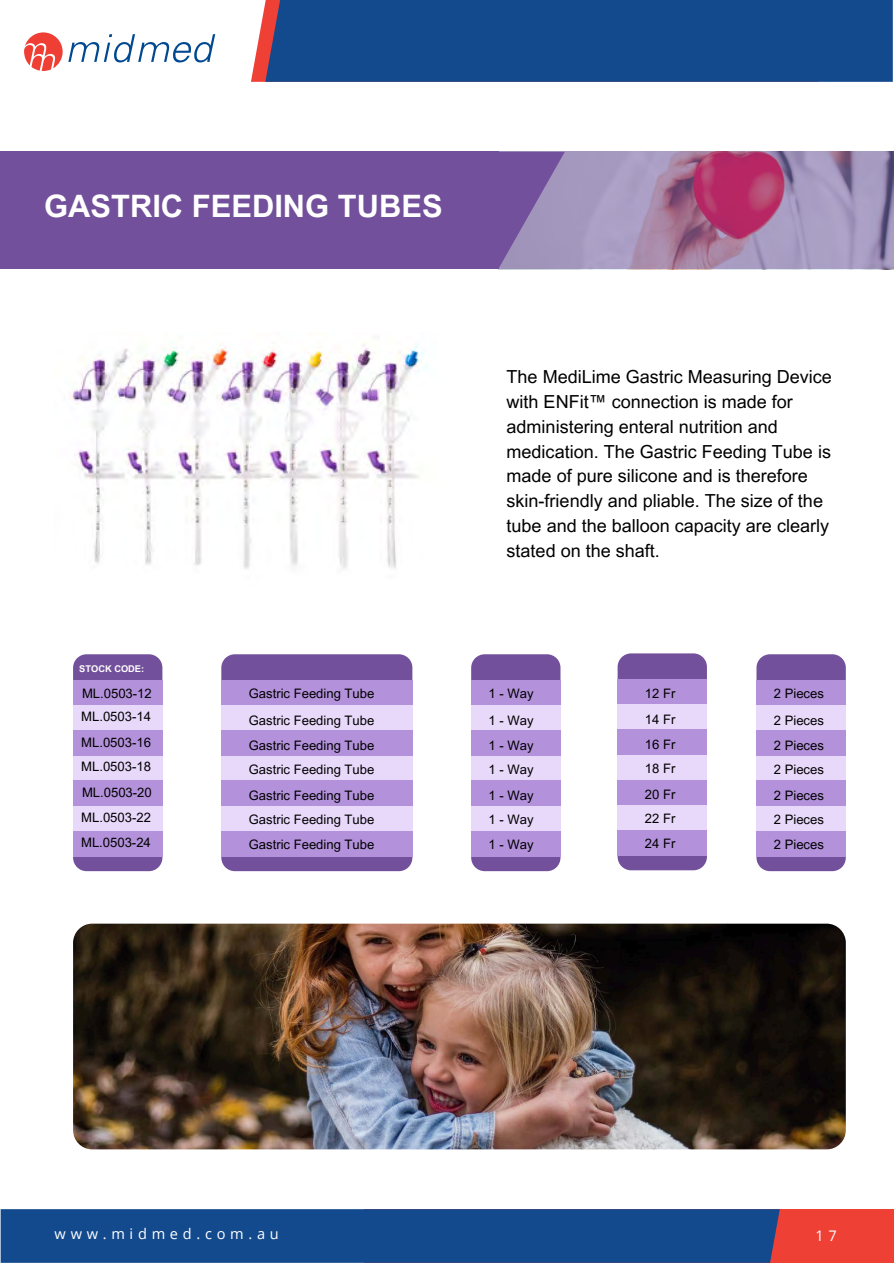
<style>
.page{position:relative;width:894px;height:1264px;background:#fff}
.page>*{position:absolute;margin:0;border:0;box-sizing:border-box;transform-origin:0 0}
.t1{font:700 30.9px "Arial MT Pro";color:#fff}
.t2{font:18px/24.8px "Arial MT Pro";color:#000}
.t3{font:14.55px "Open Sans";letter-spacing:.325em;color:#fff}
.t4{font:13.05px "Arial MT Pro";color:#000}
.t5{font:700 9.3px "Arial MT Pro";color:#fff}
</style>
<div class="page">
<div style="left:364px;top:1209px;width:528px;height:53px;background:#ef4035"></div>
<div style="left:1px;top:1209px;width:778px;height:53px;background:#134a8e"></div>
<svg style="left:24px;top:32px;width:191px;height:39px"></svg>
<svg style="left:251px;top:4px;width:14px;height:78px"></svg>
<div style="left:265px;top:0;width:627px;height:82px;background:#134a8e"></div>
<div style="left:0;top:152px;width:498px;height:117px;background:#73509b"></div>
<svg style="left:564px;top:152px;width:329px;height:117px;fill:#a998be"></svg>
<svg style="left:498px;top:152px;width:66px;height:117px"></svg>
<svg style="left:73px;top:654px;width:89px;height:26px"></svg>
<div style="left:73px;top:680px;width:89px;height:25px;background:#b392db"></div>
<div style="left:73px;top:705px;width:89px;height:25px;background:#e8d8fa"></div>
<div style="left:73px;top:730px;width:89px;height:25px;background:#b392db"></div>
<div style="left:73px;top:755px;width:89px;height:31px;background:#e8d8fa"></div>
<div style="left:73px;top:781px;width:89px;height:25px;background:#b392db"></div>
<svg style="left:73px;top:856px;width:89px;height:15px"></svg>
<div style="left:73px;top:806px;width:89px;height:25px;background:#e8d8fa"></div>
<div style="left:73px;top:831px;width:89px;height:25px;background:#b392db"></div>
<svg style="left:471px;top:654px;width:89px;height:26px"></svg>
<div style="left:471px;top:680px;width:89px;height:25px;background:#b392db"></div>
<div style="left:471px;top:705px;width:89px;height:25px;background:#e8d8fa"></div>
<div style="left:471px;top:730px;width:89px;height:25px;background:#b392db"></div>
<div style="left:471px;top:755px;width:89px;height:31px;background:#e8d8fa"></div>
<div style="left:471px;top:781px;width:89px;height:25px;background:#b392db"></div>
<svg style="left:471px;top:856px;width:89px;height:15px"></svg>
<div style="left:471px;top:806px;width:89px;height:25px;background:#e8d8fa"></div>
<div style="left:471px;top:831px;width:89px;height:25px;background:#b392db"></div>
<svg style="left:617px;top:653px;width:89px;height:26px"></svg>
<div style="left:617px;top:679px;width:89px;height:25px;background:#b392db"></div>
<div style="left:617px;top:704px;width:89px;height:25px;background:#e8d8fa"></div>
<div style="left:617px;top:729px;width:89px;height:25px;background:#b392db"></div>
<div style="left:617px;top:754px;width:89px;height:31px;background:#e8d8fa"></div>
<div style="left:617px;top:780px;width:89px;height:25px;background:#b392db"></div>
<svg style="left:617px;top:855px;width:89px;height:15px"></svg>
<div style="left:617px;top:805px;width:89px;height:25px;background:#e8d8fa"></div>
<div style="left:617px;top:830px;width:89px;height:25px;background:#b392db"></div>
<svg style="left:756px;top:654px;width:89px;height:26px"></svg>
<div style="left:756px;top:680px;width:89px;height:25px;background:#b392db"></div>
<div style="left:756px;top:705px;width:89px;height:25px;background:#e8d8fa"></div>
<div style="left:756px;top:730px;width:89px;height:25px;background:#b392db"></div>
<div style="left:756px;top:755px;width:89px;height:31px;background:#e8d8fa"></div>
<div style="left:756px;top:781px;width:89px;height:25px;background:#b392db"></div>
<svg style="left:756px;top:856px;width:89px;height:15px"></svg>
<div style="left:756px;top:806px;width:89px;height:25px;background:#e8d8fa"></div>
<div style="left:756px;top:831px;width:89px;height:25px;background:#b392db"></div>
<div style="left:221px;top:654px;width:191px;height:26px;background:#73509b"></div>
<div style="left:221px;top:680px;width:191px;height:25px;background:#b392db"></div>
<div style="left:221px;top:705px;width:191px;height:25px;background:#e8d8fa"></div>
<div style="left:221px;top:730px;width:191px;height:25px;background:#b392db"></div>
<div style="left:221px;top:755px;width:191px;height:31px;background:#e8d8fa"></div>
<div style="left:221px;top:781px;width:191px;height:25px;background:#b392db"></div>
<svg style="left:221px;top:856px;width:191px;height:15px"></svg>
<div style="left:221px;top:806px;width:191px;height:25px;background:#e8d8fa"></div>
<div style="left:221px;top:831px;width:191px;height:25px;background:#b392db"></div>
<img style="left:73px;top:923px;width:772px;height:226px;border-radius:19px">
<img style="left:72px;top:342px;width:355px;height:227px">
<h5 class="t1" style="left:44px;top:194px;width:400px">GASTRIC FEEDING TUBES</h5>
<p class="t5" style="left:79px;top:665px;width:66px">STOCK CODE:</p>
<p class="t4" style="left:82px;top:688px;width:71px">ML.0503-12</p>
<p class="t4" style="left:81px;top:711px;width:71px">ML.0503-14</p>
<h2 class="t4" style="left:81px;top:738px;width:71px">ML.0503-16</h2>
<p class="t4" style="left:81px;top:761px;width:71px">ML.0503-18</p>
<h4 class="t4" style="left:82px;top:787px;width:71px">ML.0503-20</h4>
<h4 class="t4" style="left:81px;top:812px;width:71px">ML.0503-22</h4>
<h4 class="t4" style="left:81px;top:837px;width:71px">ML.0503-24</h4>
<h5 class="t4" style="left:249px;top:689px;width:127px">Gastric Feeding Tube</h5>
<h5 class="t4" style="left:249px;top:715px;width:127px">Gastric Feeding Tube</h5>
<h5 class="t4" style="left:249px;top:740px;width:127px">Gastric Feeding Tube</h5>
<h5 class="t4" style="left:249px;top:764px;width:127px">Gastric Feeding Tube</h5>
<h5 class="t4" style="left:249px;top:790px;width:127px">Gastric Feeding Tube</h5>
<h5 class="t4" style="left:249px;top:814px;width:127px">Gastric Feeding Tube</h5>
<h5 class="t4" style="left:249px;top:839px;width:127px">Gastric Feeding Tube</h5>
<p class="t2" style="left:506px;top:367px;width:327px">The MediLime Gastric Measuring Device with ENFit™️ connection is made for administering enteral nutrition and medication. The Gastric Feeding Tube is made of pure silicone and is therefore skin-friendly and pliable. The size of the tube and the balloon capacity are clearly stated on the shaft.</p>
<h4 class="t4" style="left:488px;top:689px;width:46px">1 - Way</h4>
<h4 class="t4" style="left:488px;top:715px;width:46px">1 - Way</h4>
<h4 class="t4" style="left:488px;top:740px;width:46px">1 - Way</h4>
<h4 class="t4" style="left:488px;top:764px;width:46px">1 - Way</h4>
<h5 class="t4" style="left:488px;top:790px;width:46px">1 - Way</h5>
<h5 class="t4" style="left:488px;top:814px;width:46px">1 - Way</h5>
<h5 class="t4" style="left:488px;top:839px;width:46px">1 - Way</h5>
<h5 class="t4" style="left:644px;top:688px;width:32px">12 Fr</h5>
<h5 class="t4" style="left:644px;top:714px;width:32px">14 Fr</h5>
<h5 class="t4" style="left:644px;top:739px;width:32px">16 Fr</h5>
<h5 class="t4" style="left:644px;top:763px;width:32px">18 Fr</h5>
<h5 class="t4" style="left:644px;top:789px;width:32px">20 Fr</h5>
<h5 class="t4" style="left:644px;top:813px;width:32px">22 Fr</h5>
<h5 class="t4" style="left:644px;top:838px;width:32px">24 Fr</h5>
<h5 class="t4" style="left:773px;top:689px;width:52px">2 Pieces</h5>
<h5 class="t4" style="left:773px;top:715px;width:52px">2 Pieces</h5>
<h5 class="t4" style="left:773px;top:740px;width:52px">2 Pieces</h5>
<h5 class="t4" style="left:773px;top:764px;width:52px">2 Pieces</h5>
<h5 class="t4" style="left:773px;top:790px;width:52px">2 Pieces</h5>
<h5 class="t4" style="left:773px;top:814px;width:52px">2 Pieces</h5>
<h5 class="t4" style="left:773px;top:839px;width:52px">2 Pieces</h5>
<h5 class="t3" style="left:55px;top:1222px;width:226px">www.midmed.com.au</h5>
<h5 class="t3" style="left:815px;top:1225px;width:23px">1 7</h5>
</div>
